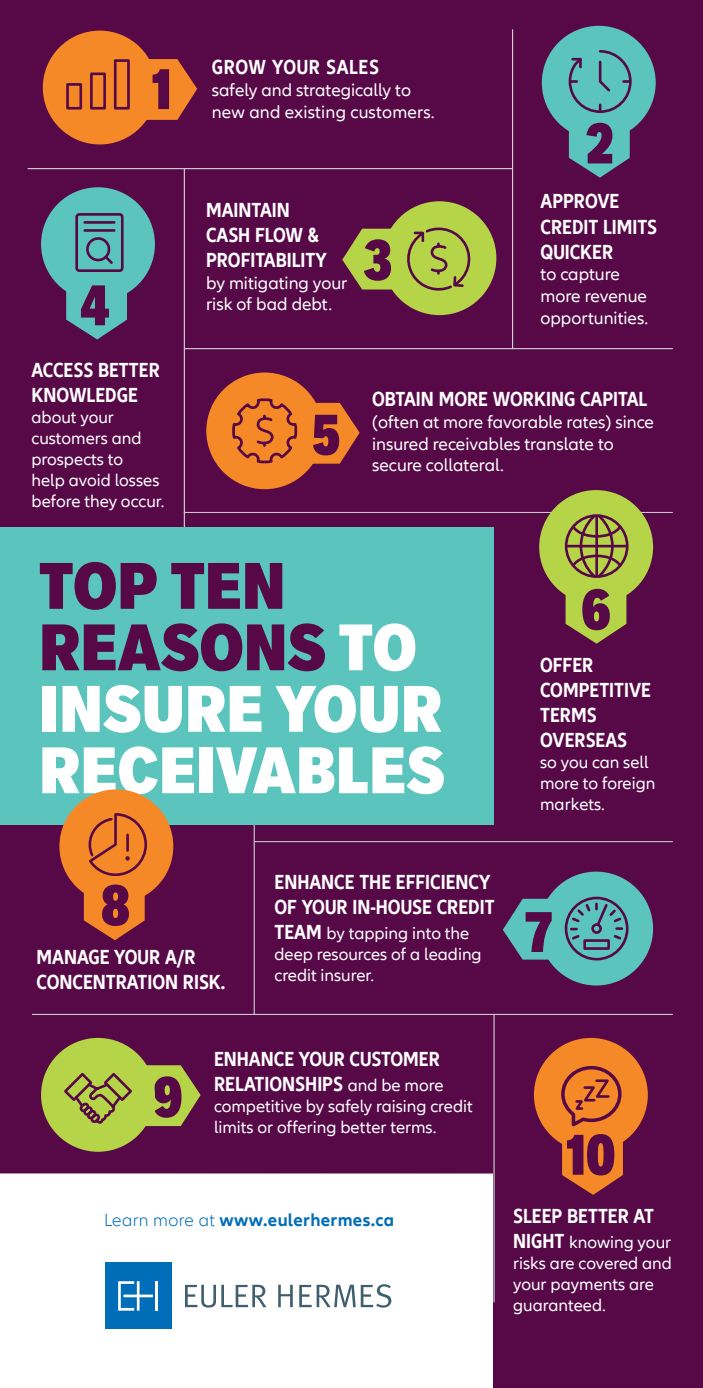
<style>
.page{position:relative;width:703px;height:1388px;background:#fff}
.page>*{position:absolute;margin:0;border:0;box-sizing:border-box;transform-origin:0 0}
.t1{font:900 condensed 64.4px/61.4px "Applied Sans Pro";color:#fff}
.t2{font:900 condensed 56px "Applied Sans Pro";color:#560847}
.t3{font:700 condensed 21px/25.2px "Allianz Neo";color:#fff}
.t4{font:700 condensed 21px "Allianz Neo";letter-spacing:.03em;color:#fff}
.t5{font:18.03px/21.7px "Allianz Neo";color:#fff}
.t6{font:700 18.03px "Allianz Neo";letter-spacing:.02em;color:#006db8}
.t7{font:17.5px/21px "Allianz Neo";color:#fff}
.s1{color:#560847}
.s2{font-weight:700;font-stretch:condensed;font-size:21px}
.s3{font-weight:400;font-stretch:normal;font-size:17.5px}
.s4{font-weight:300}
</style>
<div class="page">
<div style="left:0;top:0;width:703px;height:1173px;background:#560847"></div>
<div style="left:542px;top:26px;width:113px;height:114px;background:#5ac4bd;border-radius:50%"></div>
<div style="left:382px;top:201px;width:114px;height:114px;background:#b6d448;border-radius:50%"></div>
<div style="left:494px;top:1018px;width:209px;height:370px;background:#560847"></div>
<hr style="left:28px;top:168px;width:484px;height:1px;background:#d1d2d4">
<hr style="left:184px;top:348px;width:488px;height:1px;background:#d1d2d4">
<hr style="left:184px;top:512px;width:488px;height:1px;background:#d1d2d4">
<hr style="left:254px;top:841px;width:418px;height:1px;background:#d1d2d4">
<hr style="left:32px;top:1014px;width:640px;height:1px;background:#d1d2d4">
<hr style="left:512px;top:29px;width:1px;height:320px;background:#d1d2d4">
<hr style="left:184px;top:168px;width:1px;height:410px;background:#d1d2d4">
<hr style="left:254px;top:770px;width:1px;height:244px;background:#d1d2d4">
<hr style="left:493px;top:1014px;width:1px;height:288px;background:#d1d2d4">
<div style="left:105px;top:1262px;width:67px;height:67px;background:#006db8"></div>
<hr style="left:156px;top:1281px;width:2px;height:29px;background:#fff">
<svg style="left:118px;top:1281px;width:35px;height:29px"></svg>
<svg style="left:185px;top:1285px;width:81px;height:22px"></svg>
<svg style="left:278px;top:1285px;width:15px;height:22px"></svg>
<svg style="left:299px;top:1284px;width:92px;height:23px"></svg>
<div style="left:0;top:528px;width:494px;height:297px;background:#5ac4bd"></div>
<div style="left:206px;top:372px;width:117px;height:117px;background:#f68927;border-radius:50%"></div>
<svg style="left:232px;top:398px;width:127px;height:66px"></svg>
<div style="left:41px;top:187px;width:114px;height:114px;background:#5ac4bd;border-radius:50%"></div>
<div style="left:43px;top:31px;width:114px;height:113px;background:#f68927;border-radius:50%"></div>
<div style="left:90px;top:72px;width:16px;height:38px;border:3px solid #560847"></div>
<div style="left:114px;top:59px;width:16px;height:51px;border:3px solid #560847"></div>
<div style="left:66px;top:83px;width:16px;height:27px;border:3px solid #560847"></div>
<svg style="left:147px;top:59px;width:50px;height:61px"></svg>
<div style="left:539px;top:490px;width:114px;height:114px;background:#b6d448;border-radius:50%"></div>
<div style="left:539px;top:871px;width:114px;height:114px;background:#5ac4bd;border-radius:50%"></div>
<div style="left:41px;top:1038px;width:114px;height:114px;background:#b6d448;border-radius:50%"></div>
<div style="left:59px;top:789px;width:114px;height:114px;background:#f68927;border-radius:50%"></div>
<div style="left:534px;top:1038px;width:114px;height:114px;background:#f68927;border-radius:50%"></div>
<svg style="left:84px;top:813px;width:64px;height:127px"></svg>
<svg style="left:64px;top:1065px;width:137px;height:62px"></svg>
<svg style="left:559px;top:1066px;width:64px;height:129px"></svg>
<div style="left:564px;top:897px;width:64px;height:63px;border:3px solid #560847;border-radius:50%"></div>
<svg style="left:503px;top:899px;width:120px;height:60px"></svg>
<div style="left:75px;top:213px;width:49px;height:59px;border:3px solid #560847;border-radius:3px"></div>
<hr style="left:85px;top:221px;width:29px;height:3px;background:#560847">
<hr style="left:85px;top:229px;width:29px;height:3px;background:#560847">
<div style="left:86px;top:237px;width:24px;height:24px;border:3px solid #560847;border-radius:50%"></div>
<svg style="left:66px;top:240px;width:61px;height:99px"></svg>
<svg style="left:567px;top:50px;width:66px;height:128px"></svg>
<hr style="left:566px;top:545px;width:61px;height:2px;background:#560847">
<svg style="left:565px;top:514px;width:61px;height:130px"></svg>
<svg style="left:342px;top:225px;width:129px;height:68px"></svg>
<h2 class="t2" style="left:151px;top:55px;width:23px">1</h2>
<h2 class="t2" style="left:80px;top:271px;width:32px">4</h2>
<p class="t3" style="left:32px;top:357px;width:130px">ACCESS BETTER<br>KNOWLEDGE</p>
<p class="t7" style="left:32px;top:407px;width:134px">about your customers and prospects to<br>help avoid losses before they occur.</p>
<p class="t4" style="left:212px;top:55px;width:169px">GROW YOUR SALES</p>
<p class="t5" style="left:212px;top:80px;width:224px">safely and strategically to new and existing customers.</p>
<p class="t3" style="left:206px;top:198px;width:122px">MAINTAIN<br>CASH FLOW &amp;<br>PROFITABILITY</p>
<p class="t5" style="left:206px;top:272px;width:143px">by mitigating your risk of bad debt.</p>
<h2 class="t2" style="left:363px;top:226px;width:30px">3</h2>
<h2 class="t2" style="left:585px;top:109px;width:30px">2</h2>
<p class="t3" style="left:540px;top:189px;width:118px">APPROVE<br>CREDIT LIMITS<br>QUICKER</p>
<p class="t5" style="left:540px;top:264px;width:109px">to capture more revenue opportunities.</p>
<h2 class="t2" style="left:312px;top:400px;width:30px">5</h2>
<p class="t3" style="left:372px;top:387px;width:277px">OBTAIN MORE WORKING CAPITAL</p>
<p class="t5" style="left:372px;top:412px;width:283px">(often at more favorable rates) since insured receivables translate to secure collateral.</p>
<h1 class="t1" style="left:39px;top:554px;width:407px"><span class="s1">TOP TEN<br>REASONS</span> TO<br>INSURE YOUR<br>RECEIVABLES</h1>
<h2 class="t2" style="left:581px;top:575px;width:31px">6</h2>
<p class="t3" style="left:540px;top:652px;width:112px">OFFER<br>COMPETITIVE<br>TERMS<br>OVERSEAS</p>
<p class="t7" style="left:540px;top:752px;width:117px">so you can sell more to foreign markets.</p>
<h2 class="t2" style="left:101px;top:871px;width:31px">8</h2>
<p class="t3" style="left:37px;top:944px;width:190px">MANAGE YOUR A/R<br>CONCENTRATION RISK.</p>
<p class="t3" style="left:274px;top:870px;width:221px">ENHANCE THE EFFICIENCY<br>OF YOUR IN-HOUSE CREDIT</p>
<p class="t7" style="left:274px;top:923px;width:209px"><span class="s2">TEAM</span> by tapping into the deep resources of a leading credit insurer.</p>
<h2 class="t2" style="left:525px;top:897px;width:29px">7</h2>
<h2 class="t2" style="left:153px;top:1062px;width:31px">9</h2>
<p class="t3" style="left:214px;top:1047px;width:231px">ENHANCE YOUR CUSTOMER<br>RELATIONSHIPS <span class="s3">and be more</span></p>
<p class="t7" style="left:214px;top:1096px;width:260px">competitive by safely raising credit limits or offering better terms.</p>
<p class="t6" style="left:104px;top:1210px;width:291px"><span class="s4">Learn more at</span> www.eulerhermes.ca</p>
<h2 class="t2" style="left:565px;top:1120px;width:52px">10</h2>
<p class="t3" style="left:513px;top:1203px;width:142px">SLEEP BETTER AT</p>
<p class="t7" style="left:513px;top:1232px;width:160px"><span class="s2">NIGHT</span> knowing your risks are covered and your payments are guaranteed.</p>
</div>
